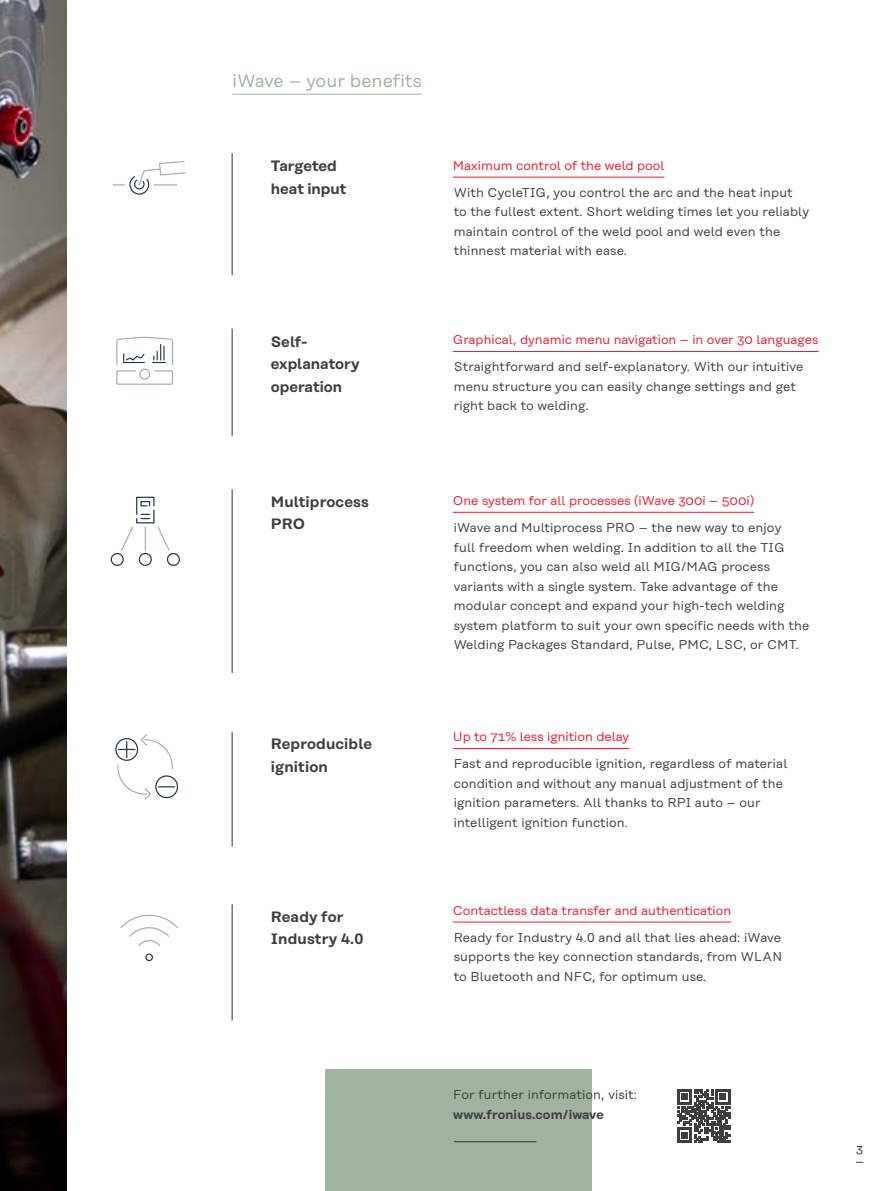
<style>
.page{position:relative;width:893px;height:1191px;background:#fff}
.page>*{position:absolute;margin:0;border:0;box-sizing:border-box;transform-origin:0 0}
.t1{font:18px "Rational Text";color:#9fb39e}
.t2{font:600 15px/22.5px "Rational Text";color:#3e3e3f}
.t3{font:12.75px/19.5px "Rational Text";letter-spacing:.01em;color:#3e3e3f}
.t4{font:12.75px "Rational Text";color:#ee1b2d}
.t5{font:600 12.75px "Rational Text";letter-spacing:.01em;color:#3e3e3f}
.t6{font:12px "Rational Text";color:#1f3643}
</style>
<div class="page">
<div style="left:325px;top:1069px;width:267px;height:122px;background:#9fb39e"></div>
<img style="left:0;top:0;width:67px;height:1191px">
<hr style="left:232px;top:489px;width:1px;height:184px;background:#1f3643">
<svg style="left:110px;top:496px;width:70px;height:70px"></svg>
<hr style="left:232px;top:153px;width:1px;height:122px;background:#1f3643">
<hr style="left:232px;top:328px;width:1px;height:108px;background:#1f3643">
<svg style="left:113px;top:161px;width:73px;height:34px"></svg>
<svg style="left:116px;top:336px;width:58px;height:49px"></svg>
<hr style="left:232px;top:732px;width:1px;height:114px;background:#1f3643">
<div style="left:155px;top:775px;width:23px;height:23px;border:1px solid #1f3643;border-radius:50%"></div>
<div style="left:115px;top:738px;width:23px;height:23px;border:1px solid #1f3643;border-radius:50%"></div>
<svg style="left:117px;top:734px;width:58px;height:66px"></svg>
<hr style="left:232px;top:904px;width:1px;height:116px;background:#1f3643">
<div style="left:145px;top:953px;width:8px;height:8px;border:1px solid #1f3643;border-radius:50%"></div>
<svg style="left:120px;top:914px;width:58px;height:32px"></svg>
<hr style="left:454px;top:1141px;width:82px;height:1px;background:#3e3e3f">
<svg style="left:677px;top:1089px;width:53px;height:53px"></svg>
<hr style="left:453px;top:177px;width:211px;height:1px;background:#ee1b2d">
<hr style="left:453px;top:351px;width:365px;height:1px;background:#ee1b2d">
<hr style="left:453px;top:748px;width:176px;height:1px;background:#ee1b2d">
<hr style="left:453px;top:512px;width:301px;height:1px;background:#ee1b2d">
<hr style="left:453px;top:921px;width:278px;height:1px;background:#ee1b2d">
<hr style="left:232px;top:94px;width:190px;height:1px;background:#9fb39e">
<h1 class="t1" style="left:232px;top:70px;width:191px">iWave – your benefits</h1>
<p class="t2" style="left:271px;top:155px;width:77px">Targeted heat input</p>
<p class="t2" style="left:271px;top:330px;width:90px">Self&shy;explanatory operation</p>
<p class="t2" style="left:271px;top:490px;width:99px">Multiprocess<br>PRO</p>
<p class="t2" style="left:271px;top:732px;width:103px">Reproducible ignition</p>
<p class="t2" style="left:271px;top:905px;width:94px">Ready for<br>Industry 4.0</p>
<p class="t4" style="left:453px;top:158px;width:213px">Maximum control of the weld pool</p>
<p class="t3" style="left:454px;top:183px;width:357px">With CycleTIG, you control the arc and the heat input<br>to the fullest extent. Short welding times let you reliably maintain control of the weld pool and weld even the thinnest material with ease.</p>
<p class="t4" style="left:453px;top:332px;width:367px">Graphical, dynamic menu navigation – in over 30 languages</p>
<p class="t3" style="left:454px;top:357px;width:351px">Straightforward and self-explanatory. With our intuitive menu structure you can easily change settings and get right back to welding.</p>
<p class="t4" style="left:453px;top:493px;width:303px">One system for all processes (iWave 300i – 500i)</p>
<p class="t3" style="left:454px;top:518px;width:357px">iWave and Multiprocess PRO – the new way to enjoy<br>full freedom when welding. In addition to all the TIG functions, you can also weld all MIG/MAG process variants with a single system. Take advantage of the modular concept and expand your high-tech welding system platform to suit your own specific needs with the Welding Packages Standard, Pulse, PMC, LSC, or CMT.</p>
<p class="t4" style="left:453px;top:729px;width:178px">Up to 71% less ignition delay</p>
<p class="t3" style="left:454px;top:754px;width:335px">Fast and reproducible ignition, regardless of material condition and without any manual adjustment of the ignition parameters. All thanks to RPI auto – our intelligent ignition function.</p>
<p class="t4" style="left:453px;top:903px;width:280px">Contactless data transfer and authentication</p>
<p class="t3" style="left:454px;top:927px;width:330px;text-align:justify">Ready for Industry 4.0 and all that lies ahead: iWave supports the key connection standards, from WLAN to Bluetooth and NFC, for optimum use.</p>
<p class="t3" style="left:453px;top:1084px;width:185px">For further information, visit:</p>
<p class="t5" style="left:453px;top:1106px;width:152px">www.fronius.com/iwave</p>
<p class="t6" style="left:856px;top:1142px;width:9px">3</p>
</div>
